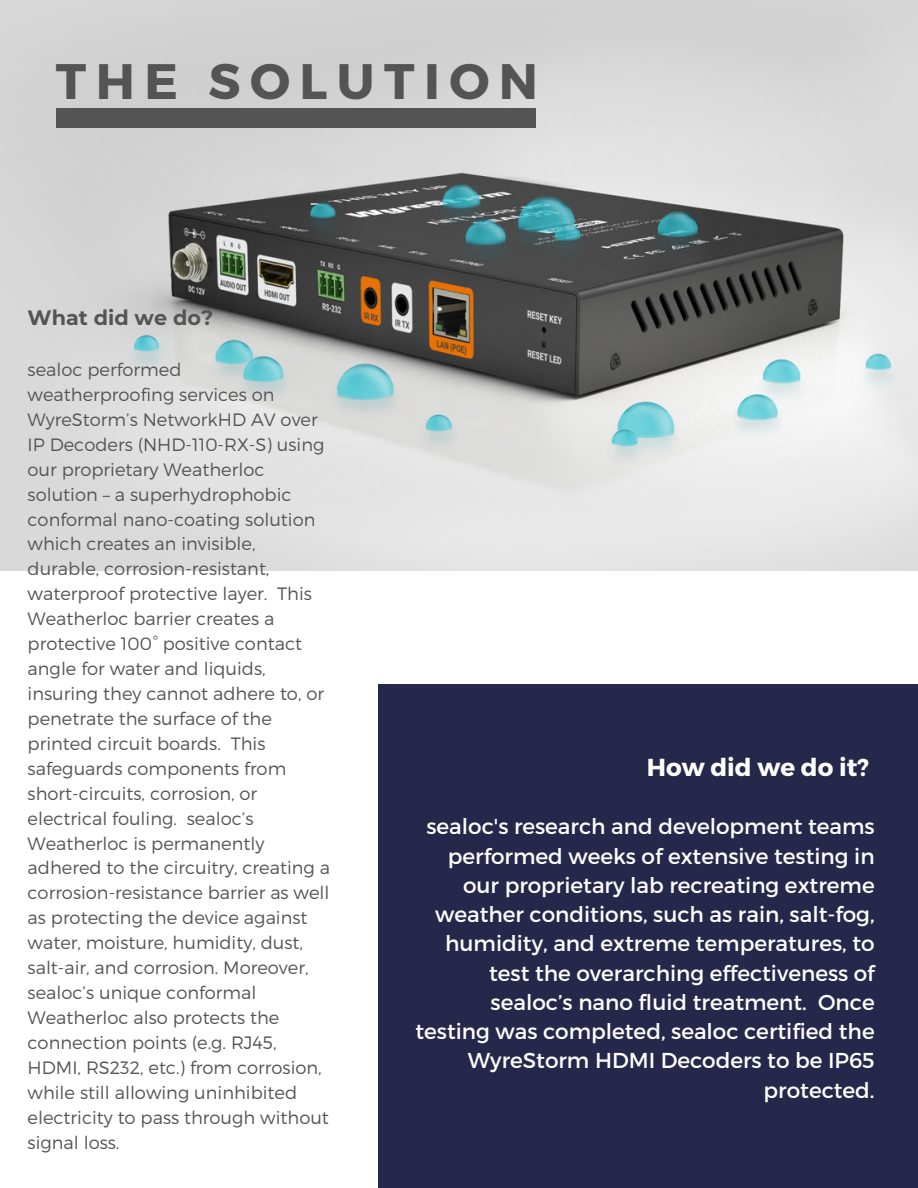
<style>
.page{position:relative;width:918px;height:1188px;background:#fff}
.page>*{position:absolute;margin:0;border:0;box-sizing:border-box;transform-origin:0 0}
.t1{font:700 49.8px "Montserrat";letter-spacing:.19em;color:#545454}
.t2{font:700 24.6px "Montserrat";color:#fff}
.t3{font:21.6px/29.2px "Montserrat";color:#fff;text-align:right}
.t4{font:700 20.7px "Montserrat";color:#545454}
.t5{font:300 17.85px/24.9px "Montserrat";color:#545454}
</style>
<div class="page">
<div style="left:378px;top:684px;width:540px;height:504px;background:#26284b"></div>
<img style="left:0;top:0;width:918px;height:570px">
<div style="left:56px;top:108px;width:479px;height:20px;background:#545454"></div>
<h1 class="t1" style="left:56px;top:49px;width:484px">THE SOLUTION</h1>
<p class="t4" style="left:28px;top:305px;width:187px">What did we do?</p>
<p class="t5" style="left:28px;top:356px;width:304px">sealoc performed weatherproofing services on<br>WyreStorm’s NetworkHD AV over<br>IP Decoders (NHD-110-RX-S) using our proprietary Weatherloc solution – a superhydrophobic conformal nano-coating solution which creates an invisible, durable, corrosion-resistant, waterproof protective layer. This<br>Weatherloc barrier creates a protective 100° positive contact angle for water and liquids, insuring they cannot adhere to, or penetrate the surface of the printed circuit boards. This safeguards components from short-circuits, corrosion, or electrical fouling. sealoc’s<br>Weatherloc is permanently adhered to the circuitry, creating a corrosion-resistance barrier as well as protecting the device against water, moisture, humidity, dust, salt-air, and corrosion. Moreover, sealoc’s unique conformal<br>Weatherloc also protects the connection points (e.g. RJ45,<br>HDMI, RS232, etc.) from corrosion, while still allowing uninhibited electricity to pass through without signal loss.</p>
<h2 class="t2" style="left:647px;top:751px;width:224px">How did we do it?</h2>
<p class="t3" style="left:415px;top:811px;width:461px">sealoc's research and development teams performed weeks of extensive testing in our proprietary lab recreating extreme weather conditions, such as rain, salt-fog, humidity, and extreme temperatures, to test the overarching effectiveness of sealoc’s nano fluid treatment. Once testing was completed, sealoc certified the WyreStorm HDMI Decoders to be IP65 protected.</p>
</div>
